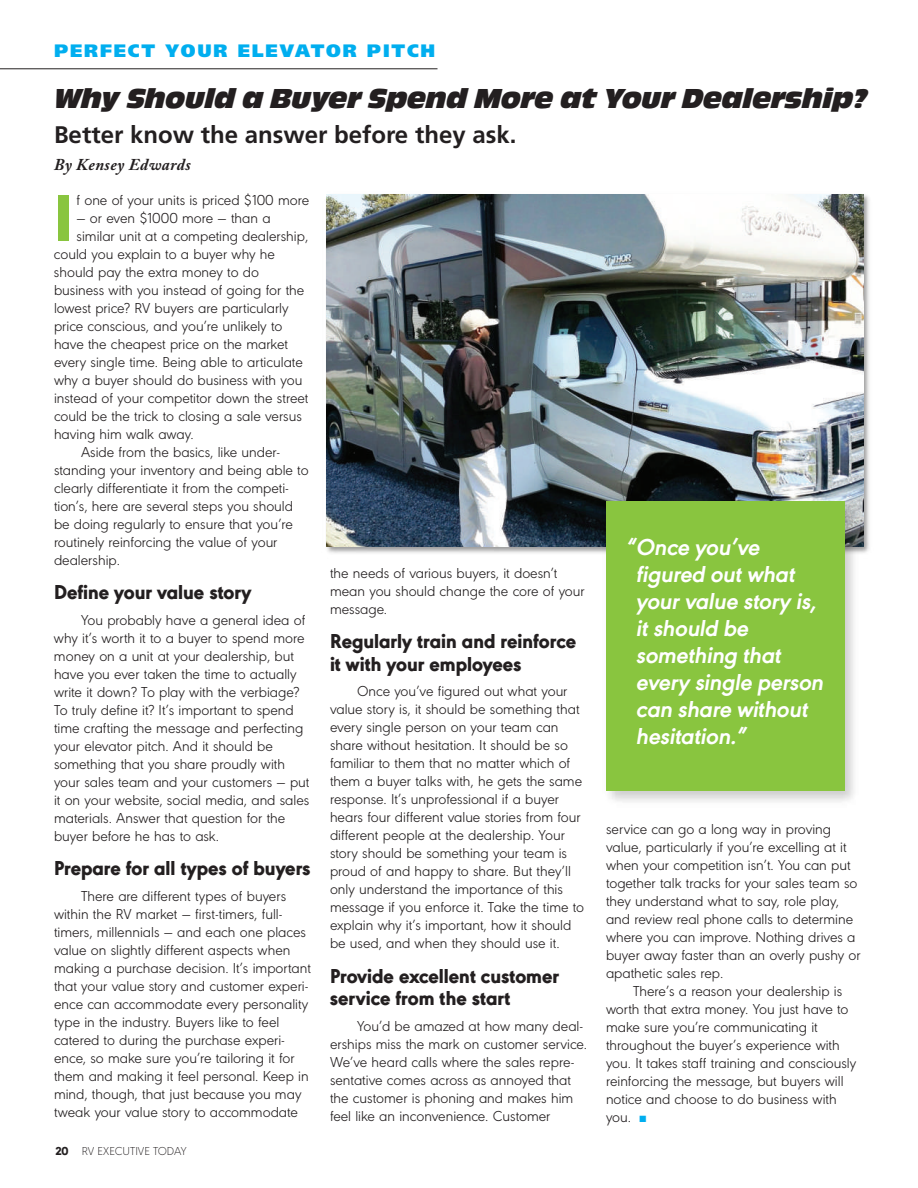
<style>
.page{position:relative;width:918px;height:1188px;background:#fff}
.page>*{position:absolute;margin:0;border:0;box-sizing:border-box;transform-origin:0 0}
.t1{font:800 69px "URW Geometric";color:#89c53f}
.t2{font:28.5px "Antique Oli T Comp Ital";color:#231f20}
.t3{font:italic 700 24px/27px "URW Geometric";color:#fff}
.t4{font:700 24px "Frutiger";color:#231f20}
.t5{font:800 21px/22.5px "URW Geometric";color:#231f20}
.t6{font:900 18px "Frutiger";letter-spacing:.1em;color:#00aeef}
.t7{font:italic 700 16.5px "Adobe Caslon";letter-spacing:.025em;color:#231f20}
.t8{font:300 15px/18px "URW Geometric";color:#231f20}
.t9{font:200 12px "URW Geometric";color:#231f20}
.s1{color:#00aeef}
.s2{font-weight:800}
</style>
<div class="page">
<hr style="left:0;top:68px;width:438px;height:1px;background:#231f20">
<img style="left:326px;top:194px;width:544px;height:359px">
<img style="left:327px;top:194px;width:537px;height:353px">
<img style="left:600px;top:495px;width:264px;height:307px">
<div style="left:607px;top:501px;width:238px;height:290px;background:#89c53f"></div>
<p class="t6" style="left:54px;top:44px;width:383px">PERFECT YOUR ELEVATOR PITCH</p>
<h2 class="t2" style="left:54px;top:82px;width:815px">Why Should a Buyer Spend More at Your Dealership?</h2>
<h3 class="t4" style="left:54px;top:125px;width:464px">Better know the answer before they ask.</h3>
<p class="t7" style="left:54px;top:159px;width:138px">By Kensey Edwards</p>
<h1 class="t1" style="left:54px;top:176px;width:21px">I</h1>
<p class="t8" style="left:76px;top:190px;width:234px">f one of your units is priced $100 more</p>
<p class="t8" style="left:77px;top:208px;width:196px">— or even $1000 more — than a</p>
<p class="t8" style="left:76px;top:226px;width:233px">similar unit at a competing dealership,</p>
<p class="t8" style="left:54px;top:244px;width:222px">could you explain to a buyer why he</p>
<p class="t8" style="left:54px;top:262px;width:207px">should pay the extra money to do</p>
<p class="t8" style="left:54px;top:280px;width:252px">business with you instead of going for the</p>
<p class="t8" style="left:54px;top:298px;width:236px">lowest price? RV buyers are particularly</p>
<p class="t8" style="left:54px;top:316px;width:230px">price conscious, and you’re unlikely to</p>
<p class="t8" style="left:54px;top:334px;width:236px">have the cheapest price on the market</p>
<p class="t8" style="left:54px;top:352px;width:250px">every single time. Being able to articulate</p>
<p class="t8" style="left:54px;top:370px;width:250px">why a buyer should do business with you</p>
<p class="t8" style="left:54px;top:388px;width:256px">instead of your competitor down the street</p>
<p class="t8" style="left:54px;top:406px;width:249px">could be the trick to closing a sale versus</p>
<p class="t8" style="left:54px;top:424px;width:141px">having him walk away.</p>
<p class="t8" style="left:81px;top:442px;width:201px">Aside from the basics, like under-</p>
<p class="t8" style="left:54px;top:460px;width:256px">standing your inventory and being able to</p>
<p class="t8" style="left:54px;top:478px;width:237px">clearly differentiate it from the competi-</p>
<p class="t8" style="left:54px;top:496px;width:241px">tion’s, here are several steps you should</p>
<p class="t8" style="left:54px;top:514px;width:240px">be doing regularly to ensure that you’re</p>
<p class="t8" style="left:54px;top:532px;width:225px">routinely reinforcing the value of your</p>
<p class="t8" style="left:54px;top:550px;width:68px">dealership.</p>
<h3 class="t5" style="left:54px;top:580px;width:199px">Define your value story</h3>
<p class="t8" style="left:54px;top:610px;width:257px;text-indent:27px">You probably have a general idea of why it’s worth it to a buyer to spend more money on a unit at your dealership, but have you ever taken the time to actually write it down? To play with the verbiage?<br>To truly define it? It’s important to spend time crafting the message and perfecting your elevator pitch. And it should be something that you share proudly with your sales team and your customers — put it on your website, social media, and sales materials. Answer that question for the buyer before he has to ask.</p>
<h3 class="t5" style="left:54px;top:856px;width:258px">Prepare for all types of buyers</h3>
<p class="t8" style="left:54px;top:886px;width:259px;text-indent:27px">There are different types of buyers within the RV market — first-timers, full&shy;timers, millennials — and each one places value on slightly different aspects when making a purchase decision. It’s important that your value story and customer experi&shy;ence can accommodate every personality type in the industry. Buyers like to feel catered to during the purchase experi&shy;ence, so make sure you’re tailoring it for them and making it feel personal. Keep in mind, though, that just because you may tweak your value story to accommodate</p>
<h3 class="t3" style="left:636px;top:533px;width:189px;text-indent:-11px">“Once you’ve figured out what your value story is, it should be something that every single person can share without hesitation.”</h3>
<p class="t8" style="left:330px;top:564px;width:256px">the needs of various buyers, it doesn’t mean you should change the core of your message.</p>
<h3 class="t5" style="left:330px;top:630px;width:248px">Regularly train and reinforce it with your employees</h3>
<p class="t8" style="left:330px;top:682px;width:256px;text-indent:27px">Once you’ve figured out what your value story is, it should be something that every single person on your team can share without hesitation. It should be so familiar to them that no matter which of them a buyer talks with, he gets the same response. It’s unprofessional if a buyer hears four different value stories from four different people at the dealership. Your story should be something your team is proud of and happy to share. But they’ll only understand the importance of this message if you enforce it. Take the time to explain why it’s important, how it should be used, and when they should use it.</p>
<h3 class="t5" style="left:330px;top:964px;width:231px">Provide excellent customer service from the start</h3>
<p class="t8" style="left:330px;top:1017px;width:259px;text-indent:27px">You’d be amazed at how many deal&shy;erships miss the mark on customer service.<br>We’ve heard calls where the sales repre&shy;sentative comes across as annoyed that the customer is phoning and makes him feel like an inconvenience. Customer</p>
<p class="t8" style="left:606px;top:820px;width:256px">service can go a long way in proving value, particularly if you’re excelling at it when your competition isn’t. You can put together talk tracks for your sales team so they understand what to say, role play, and review real phone calls to determine where you can improve. Nothing drives a buyer away faster than an overly pushy or apathetic sales rep.</p>
<p class="t8" style="left:606px;top:982px;width:252px;text-indent:27px">There’s a reason your dealership is worth that extra money. You just have to make sure you’re communicating it throughout the buyer’s experience with you. It takes staff training and consciously reinforcing the message, but buyers will notice and choose to do business with you. <span class="s1">■</span></p>
<p class="t9" style="left:56px;top:1144px;width:133px"><span class="s2">20</span> RV EXECUTIVE TODAY</p>
</div>
